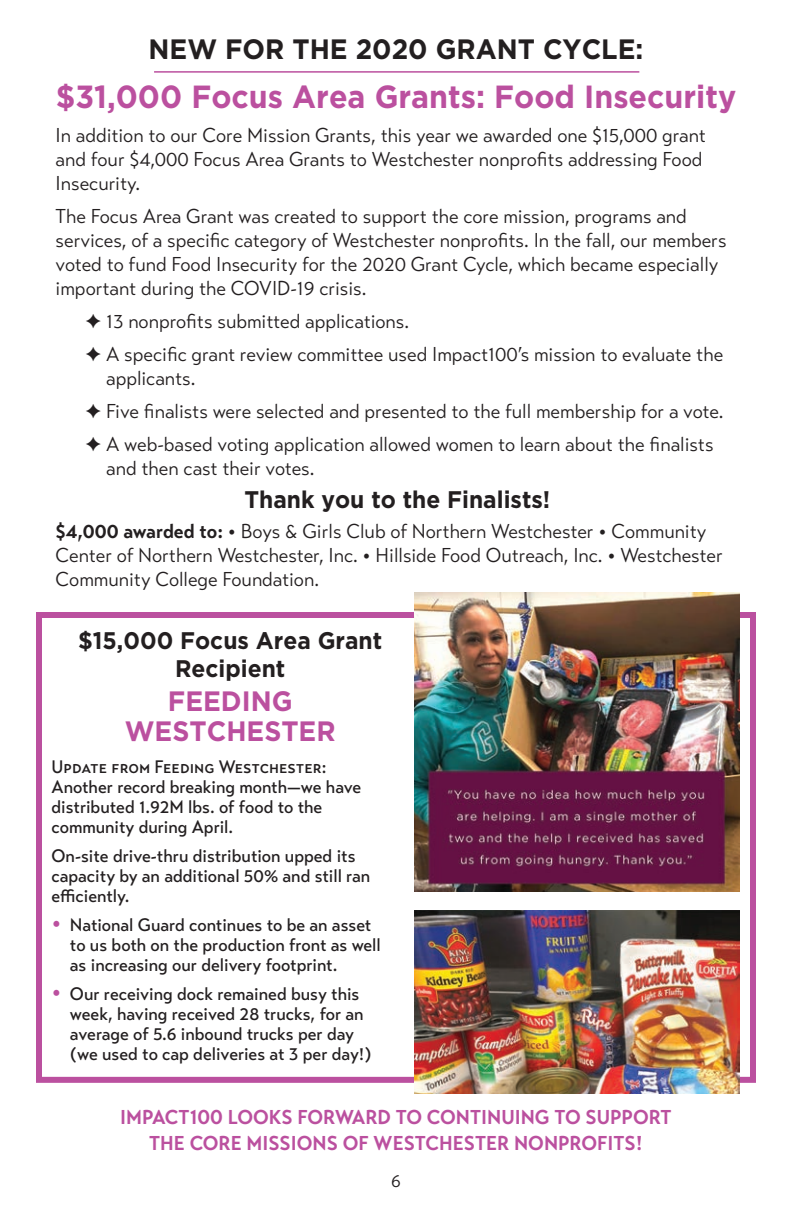
<style>
.page{position:relative;width:792px;height:1224px;background:#fff}
.page>*{position:absolute;margin:0;border:0;box-sizing:border-box;transform-origin:0 0}
.t1{font:700 32px "Gotham Std";color:#bb509f;scale:.95 1}
.t2{font:700 28px "Gotham Std";color:#231f20;scale:.95 1}
.t3{font:700 28px/30px "Gotham Std";color:#bb509f;text-align:center;scale:.95 1}
.t4{font:700 24px/28px "Gotham Std";color:#231f20;text-align:center;scale:.95 1}
.t5{font:20px/24px "Transat Text Standard";color:#231f20;scale:.95 1}
.t6{font:700 20px/26px "Transat Text";color:#bb509f;text-align:center;scale:.95 1}
.t7{font:500 18px/20px "Transat Text";color:#231f20;scale:.95 1}
.t8{font:18px "Transat Text Standard";color:#231f20;scale:.95 1}
.s1{font-family:"Transat Text";font-weight:700}
.s2{font-family:"Transat Text";font-weight:500;font-size:24px}
.s3{font-weight:900;font-size:32px;color:#bb509f}
</style>
<div class="page">
<div style="left:36px;top:612px;width:720px;height:471px;border:6px solid #bb509f"></div>
<hr style="left:154px;top:71px;width:485px;height:2px;background:#bb509f">
<img style="left:414px;top:592px;width:325px;height:299px">
<img style="left:414px;top:911px;width:325px;height:182px">
<h2 class="t2" style="left:149px;top:33px;width:522px">NEW FOR THE 2020 GRANT CYCLE:</h2>
<h1 class="t1" style="left:56px;top:78px;width:718px">$31,000 Focus Area Grants: Food Insecurity</h1>
<p class="t5" style="left:56px;top:124px;width:686px">In addition to our Core Mission Grants, this year we awarded one $15,000 grant and four $4,000 Focus Area Grants to Westchester nonprofits addressing Food<br>Insecurity.</p>
<p class="t5" style="left:56px;top:205px;width:708px">The Focus Area Grant was created to support the core mission, programs and services, of a specific category of Westchester nonprofits. In the fall, our members voted to fund Food Insecurity for the 2020 Grant Cycle, which became especially important during the COVID-19 crisis.</p>
<p class="t5" style="left:86px;top:305px;width:673px;line-height:33px">✦ 13 nonprofits submitted applications.<br>✦ A specific grant review committee used Impact100’s mission to evaluate the</p>
<p class="t5" style="left:86px;top:362px;width:673px;line-height:33px;text-indent:21px">applicants.<br>✦ Five finalists were selected and presented to the full membership for a vote. ✦ A web-based voting application allowed women to learn about the finalists</p>
<p class="t5" style="left:106px;top:457px;width:221px">and then cast their votes.</p>
<p class="t4" style="left:244px;top:485px;width:323px">Thank you to the Finalists!</p>
<p class="t5" style="left:56px;top:519px;width:704px"><span class="s1">$4,000 awarded to:</span> <span class="s2">•</span> Boys &amp; Girls Club of Northern Westchester <span class="s2">•</span> Community<br>Center of Northern Westchester, Inc. <span class="s2">•</span> Hillside Food Outreach, Inc. <span class="s2">•</span> Westchester<br>Community College Foundation.</p>
<p class="t4" style="left:78px;top:626px;width:322px">$15,000 Focus Area Grant<br>Recipient</p>
<h2 class="t3" style="left:125px;top:685px;width:224px">FEEDING<br>WESTCHESTER</h2>
<p class="t7" style="left:52px;top:757px;width:328px">Update from Feeding Westchester:<br>Another record breaking month—we have distributed 1.92M lbs. of food to the community during April.</p>
<p class="t7" style="left:52px;top:846px;width:337px">On-site drive-thru distribution upped its capacity by an additional 50% and still ran efficiently.</p>
<p class="t7" style="left:70px;top:915px;width:329px;text-indent:-18px"><span class="s3">·</span> National Guard continues to be an asset to us both on the production front as well as increasing our delivery footprint.</p>
<p class="t7" style="left:70px;top:984px;width:319px;text-indent:-18px"><span class="s3">·</span> Our receiving dock remained busy this week, having received 28 trucks, for an average of 5.6 inbound trucks per day (we used to cap deliveries at 3 per day!)</p>
<p class="t6" style="left:120px;top:1104px;width:582px">IMPACT100 LOOKS FORWARD TO CONTINUING TO SUPPORT<br>THE CORE MISSIONS OF WESTCHESTER NONPROFITS!</p>
<p class="t8" style="left:391px;top:1170px;width:12px">6</p>
</div>
